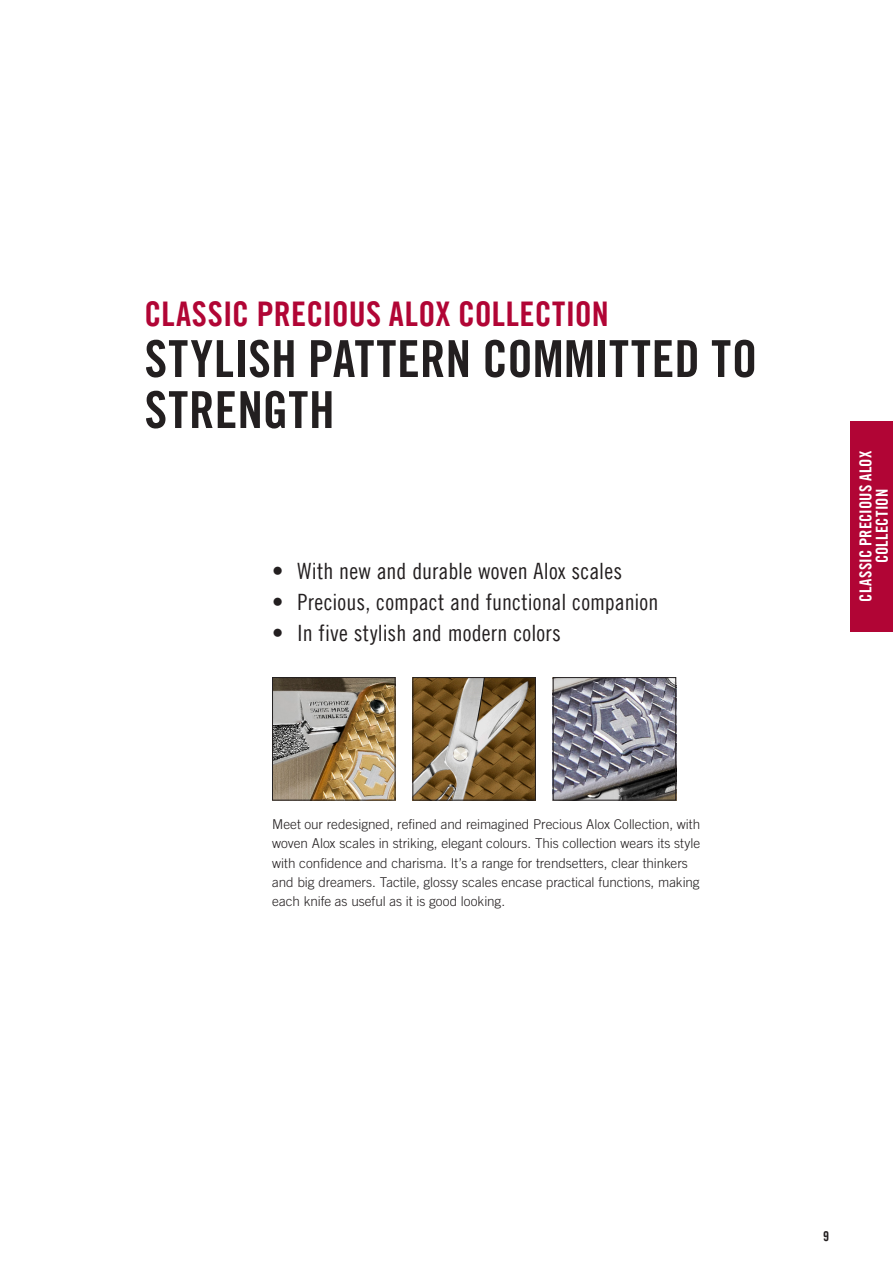
<style>
.page{position:relative;width:893px;height:1263px;background:#fff}
.page>*{position:absolute;margin:0;border:0;box-sizing:border-box;transform-origin:0 0}
.t1{font:51px/51px "Trade Gothic LT Com Bd Cn 20";letter-spacing:.005em;color:#231f20}
.t2{font:34.05px "Trade Gothic LT Com Bd Cn 20";letter-spacing:.005em;color:#b10535}
.t3{font:22.5px "Trade Gothic LT Com Cn 18";letter-spacing:.005em;color:#231f20}
.t4{font:16.5px/16.5px "Trade Gothic LT Com Bd Cn 20";letter-spacing:.015em;color:#fff;text-align:center}
.t5{font:300 13.5px/19.2px "Trade Gothic LT Com";color:#231f20}
.t6{font:13.5px "Trade Gothic LT Com Bd Cn 20";color:#231f20}
</style>
<div class="page">
<div style="left:850px;top:421px;width:43px;height:210px;background:#b10535"></div>
<img style="left:555px;top:679px;width:119px;height:119px">
<div style="left:553px;top:677px;width:123px;height:123px;border:1px solid #231f20"></div>
<img style="left:414px;top:679px;width:120px;height:119px">
<div style="left:412px;top:677px;width:124px;height:123px;border:1px solid #231f20"></div>
<img style="left:274px;top:679px;width:119px;height:119px">
<div style="left:272px;top:677px;width:123px;height:123px;border:1px solid #231f20"></div>
<h2 class="t2" style="left:145px;top:293px;width:466px">CLASSIC PRECIOUS ALOX COLLECTION</h2>
<h1 class="t1" style="left:145px;top:333px;width:614px">STYLISH PATTERN COMMITTED TO<br>STRENGTH</h1>
<h3 class="t3" style="left:272px;top:557px;width:352px">• With new and durable woven Alox scales</h3>
<h3 class="t3" style="left:272px;top:588px;width:388px">• Precious, compact and functional companion</h3>
<h3 class="t3" style="left:272px;top:619px;width:290px">• In five stylish and modern colors</h3>
<p class="t5" style="left:272px;top:815px;width:430px">Meet our redesigned, refined and reimagined Precious Alox Collection, with woven Alox scales in striking, elegant colours. This collection wears its style with confidence and charisma. It’s a range for trendsetters, clear thinkers and big dreamers. Tactile, glossy scales encase practical functions, making each knife as useful as it is good looking.</p>
<p class="t4" style="left:857px;top:602px;width:152px;rotate:-90deg">CLASSIC PRECIOUS ALOX<br>COLLECTION</p>
<p class="t6" style="left:823px;top:1227px;width:7px">9</p>
</div>
